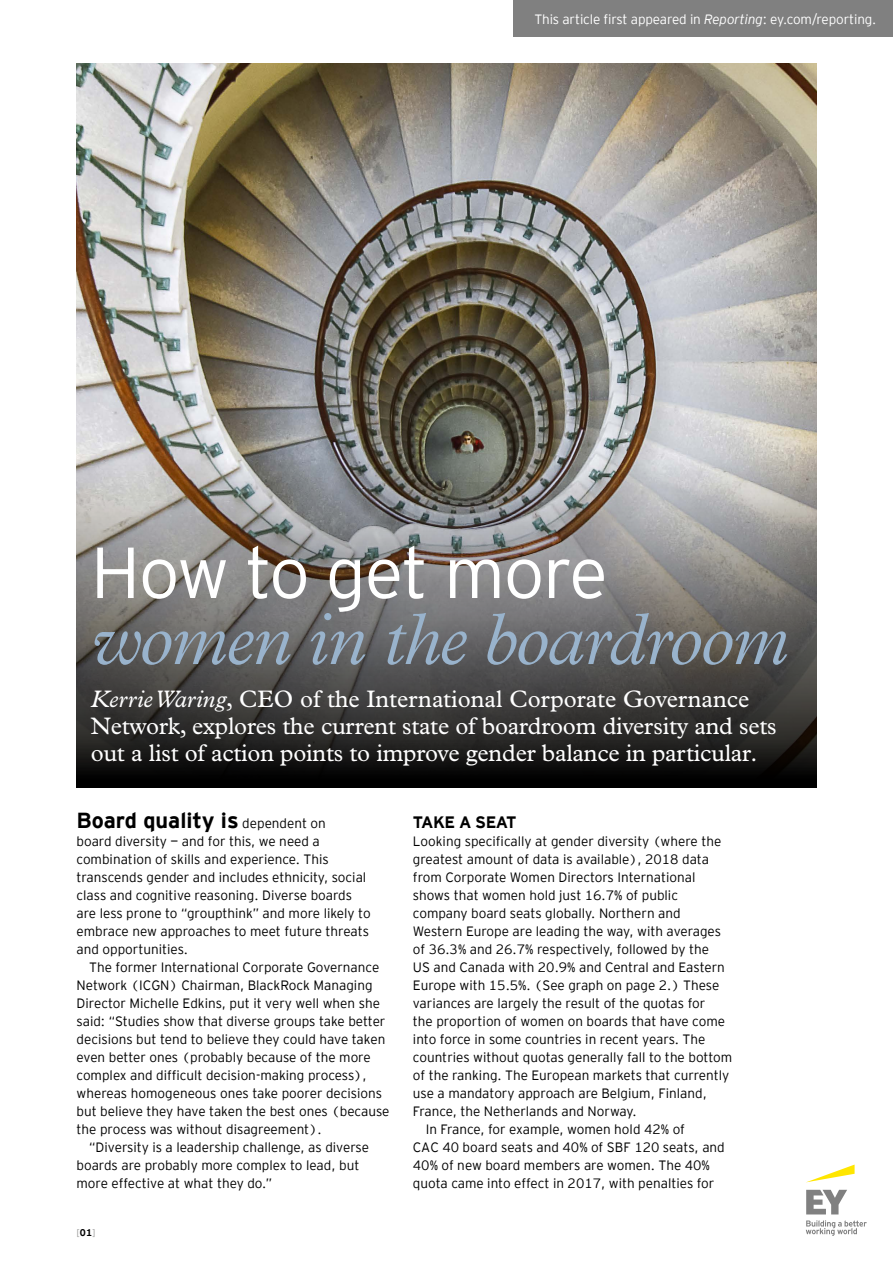
<style>
.page{position:relative;width:893px;height:1263px;background:#fff}
.page>*{position:absolute;margin:0;border:0;box-sizing:border-box;transform-origin:0 0}
.t1{font:italic 300 73.5px "Plantin";letter-spacing:-.02em;color:#99b3cc}
.t2{font:300 72px "EY Interstate";letter-spacing:-.025em;color:#fff}
.t3{font:24px/27px "Plantin";letter-spacing:-.01em;color:#fff}
.t4{font:700 21.75px "EY Interstate";color:#000}
.t5{font:700 16.5px "EY Interstate";letter-spacing:-.03em;color:#000}
.t6{font:300 13.5px/18px "EY Interstate";color:#000}
.t7{font:300 13.5px "EY Interstate";letter-spacing:-.01em;color:#fff}
.t8{font:300 9.75px "EY Interstate";color:#9d9d9c}
.s1{font-style:italic}
.s2{font-weight:300;font-size:13.5px}
.s3{font-weight:700;color:#000}
</style>
<div class="page">
<img style="left:77px;top:64px;width:739px;height:393px">
<svg style="left:77px;top:457px;width:739px;height:330px;background:#646261"></svg>
<svg style="left:807px;top:1164px;width:48px;height:18px"></svg>
<svg style="left:806px;top:1190px;width:61px;height:46px"></svg>
<div style="left:513px;top:0;width:380px;height:36px;background:#808080"></div>
<p class="t7" style="left:534px;top:9px;width:343px">This article first appeared in <span class="s1">Reporting</span>: ey.com/reporting.</p>
<h2 class="t2" style="left:91px;top:521px;width:519px">How to get more</h2>
<h1 class="t1" style="left:91px;top:598px;width:699px">women in the boardroom</h1>
<h3 class="t3" style="left:91px;top:685px;width:687px"><span class="s1">Kerrie Waring</span>, CEO of the International Corporate Governance<br>Network, explores the current state of boardroom diversity and sets out a list of action points to improve gender balance in particular.</h3>
<h3 class="t4" style="left:77px;top:805px;width:251px">Board quality is <span class="s2">dependent on</span></h3>
<p class="t6" style="left:77px;top:831px;width:296px">board diversity — and for this, we need a combination of skills and experience. This transcends gender and includes ethnicity, social class and cognitive reasoning. Diverse boards are less prone to “groupthink” and more likely to embrace new approaches to meet future threats and opportunities.</p>
<p class="t6" style="left:89px;top:957px;width:291px">The former International Corporate Governance</p>
<p class="t6" style="left:77px;top:975px;width:298px">Network (ICGN) Chairman, BlackRock Managing</p>
<p class="t6" style="left:77px;top:993px;width:305px">Director Michelle Edkins, put it very well when she</p>
<p class="t6" style="left:77px;top:1011px;width:310px">said: “Studies show that diverse groups take better</p>
<p class="t6" style="left:77px;top:1029px;width:310px">decisions but tend to believe they could have taken</p>
<p class="t6" style="left:77px;top:1047px;width:296px">even better ones (probably because of the more</p>
<p class="t6" style="left:77px;top:1065px;width:291px">complex and difficult decision-making process),</p>
<p class="t6" style="left:77px;top:1083px;width:307px">whereas homogeneous ones take poorer decisions</p>
<p class="t6" style="left:77px;top:1101px;width:314px">but believe they have taken the best ones (because</p>
<p class="t6" style="left:77px;top:1119px;width:247px">the process was without disagreement).</p>
<p class="t6" style="left:89px;top:1137px;width:281px">“Diversity is a leadership challenge, as diverse</p>
<p class="t6" style="left:77px;top:1155px;width:284px">boards are probably more complex to lead, but</p>
<p class="t6" style="left:77px;top:1173px;width:197px">more effective at what they do.”</p>
<p class="t8" style="left:77px;top:1226px;width:20px">[<span class="s3">01</span>]</p>
<p class="t5" style="left:413px;top:810px;width:105px">TAKE A SEAT</p>
<p class="t6" style="left:413px;top:831px;width:310px">Looking specifically at gender diversity (where the</p>
<p class="t6" style="left:413px;top:849px;width:298px">greatest amount of data is available), 2018 data</p>
<p class="t6" style="left:413px;top:867px;width:284px">from Corporate Women Directors International</p>
<p class="t6" style="left:413px;top:885px;width:267px">shows that women hold just 16.7% of public</p>
<p class="t6" style="left:413px;top:903px;width:269px">company board seats globally. Northern and</p>
<p class="t6" style="left:413px;top:921px;width:310px">Western Europe are leading the way, with averages</p>
<p class="t6" style="left:413px;top:939px;width:298px">of 36.3% and 26.7% respectively, followed by the</p>
<p class="t6" style="left:413px;top:957px;width:313px">US and Canada with 20.9% and Central and Eastern</p>
<p class="t6" style="left:413px;top:975px;width:308px">Europe with 15.5%. (See graph on page 2.) These</p>
<p class="t6" style="left:413px;top:993px;width:294px">variances are largely the result of the quotas for</p>
<p class="t6" style="left:413px;top:1011px;width:314px">the proportion of women on boards that have come</p>
<p class="t6" style="left:413px;top:1029px;width:294px">into force in some countries in recent years. The</p>
<p class="t6" style="left:413px;top:1047px;width:321px">countries without quotas generally fall to the bottom</p>
<p class="t6" style="left:413px;top:1065px;width:318px">of the ranking. The European markets that currently</p>
<p class="t6" style="left:413px;top:1083px;width:295px">use a mandatory approach are Belgium, Finland,</p>
<p class="t6" style="left:413px;top:1101px;width:225px">France, the Netherlands and Norway.</p>
<p class="t6" style="left:426px;top:1119px;width:261px">In France, for example, women hold 42% of</p>
<p class="t6" style="left:413px;top:1137px;width:313px">CAC 40 board seats and 40% of SBF 120 seats, and</p>
<p class="t6" style="left:413px;top:1155px;width:299px">40% of new board members are women. The 40%</p>
<p class="t6" style="left:413px;top:1173px;width:303px">quota came into effect in 2017, with penalties for</p>
</div>
